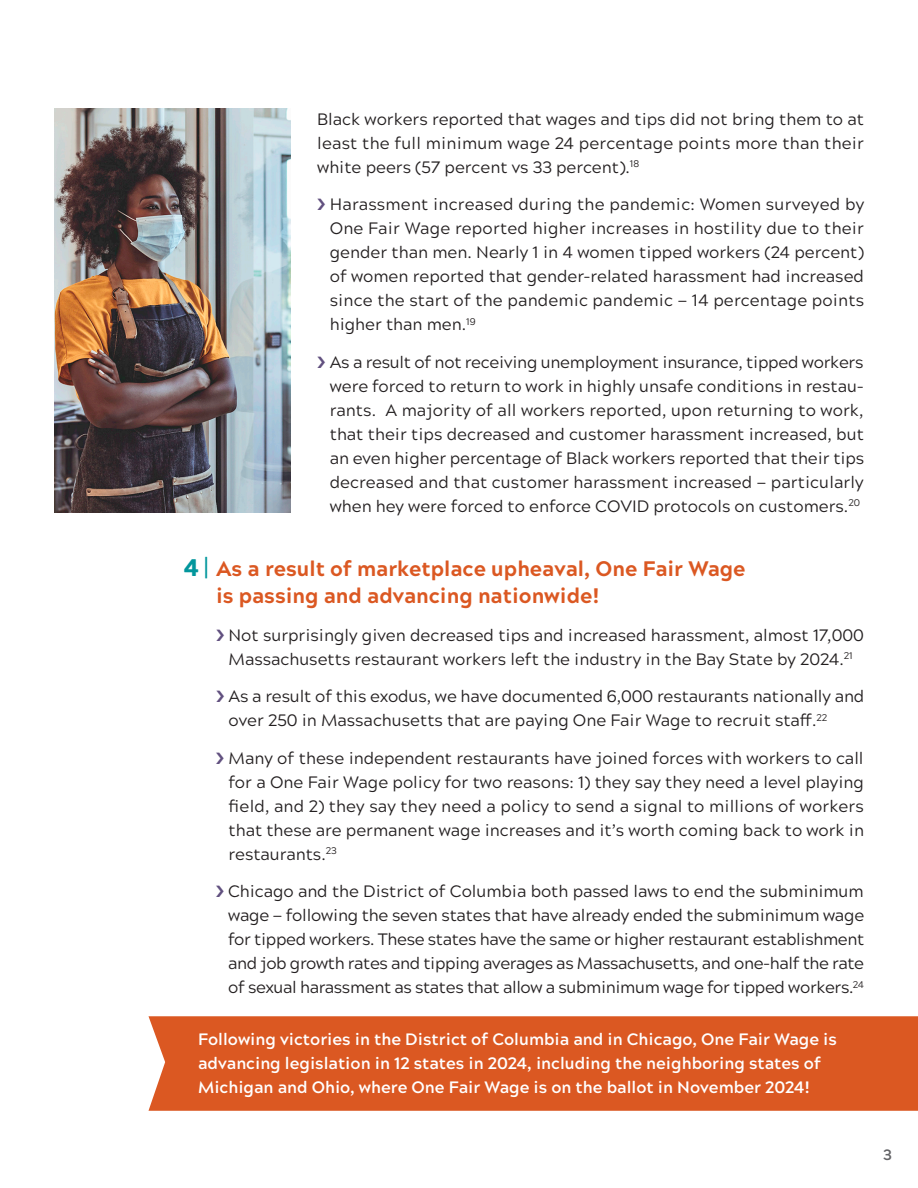
<style>
.page{position:relative;width:918px;height:1188px;background:#fff}
.page>*{position:absolute;margin:0;border:0;box-sizing:border-box;transform-origin:0 0}
.Subhead_2{font:900 24px "Acherus Grotesque";color:#02969c}
.Subhead_2-2{font:800 21px/27px "Acherus Grotesque";color:#db5822}
.First_Paragraph_No_Indent{font:16.5px/24px "Acherus Grotesque";color:#231f20;text-align:justify}
.First_Paragraph_No_Indent-2{font:700 16.5px/24px "Acherus Grotesque";color:#fff}
.t1{font:700 15px "Acherus Grotesque";color:#636366}
.s1{font-weight:500}
</style>
<div class="page">
<img style="left:54px;top:108px;width:236px;height:405px">
<div style="left:148px;top:1016px;width:770px;height:95px;background:#db5822"></div>
<p class="First_Paragraph_No_Indent" style="left:317px;top:106px;width:548px">Black workers reported that wages and tips did not bring them to at least the full minimum wage 24 percentage points more than their white peers (57 percent vs 33 percent).<sup>18</sup></p>
<p class="First_Paragraph_No_Indent" style="left:330px;top:191px;width:536px">Harassment increased during the pandemic: Women surveyed by One Fair Wage reported higher increases in hostility due to their gender than men. Nearly 1 in 4 women tipped workers (24 percent) of women reported that gender-related harassment had increased since the start of the pandemic pandemic — 14 percentage points higher than men.<sup>19</sup></p>
<p class="First_Paragraph_No_Indent" style="left:330px;top:349px;width:536px">As a result of not receiving unemployment insurance, tipped workers were forced to return to work in highly unsafe conditions in restau&shy;rants. A majority of all workers reported, upon returning to work, that their tips decreased and customer harassment increased, but an even higher percentage of Black workers reported that their tips decreased and that customer harassment increased — particularly when hey were forced to enforce COVID protocols on customers.<sup>20</sup></p>
<p class="Subhead_2" style="left:183px;top:547px;width:27px">4<span class="s1">|</span></p>
<p class="Subhead_2-2" style="left:216px;top:554px;width:531px">As a result of marketplace upheaval, One Fair Wage is passing and advancing nationwide!</p>
<p class="First_Paragraph_No_Indent" style="left:229px;top:622px;width:637px">Not surprisingly given decreased tips and increased harassment, almost 17,000<br>Massachusetts restaurant workers left the industry in the Bay State by 2024.<sup>21</sup></p>
<p class="First_Paragraph_No_Indent" style="left:229px;top:683px;width:637px">As a result of this exodus, we have documented 6,000 restaurants nationally and over 250 in Massachusetts that are paying One Fair Wage to recruit staff.<sup>22</sup></p>
<p class="First_Paragraph_No_Indent" style="left:229px;top:745px;width:637px">Many of these independent restaurants have joined forces with workers to call for a One Fair Wage policy for two reasons: 1) they say they need a level playing field, and 2) they say they need a policy to send a signal to millions of workers that these are permanent wage increases and it’s worth coming back to work in restaurants.<sup>23</sup></p>
<p class="First_Paragraph_No_Indent" style="left:228px;top:878px;width:638px">Chicago and the District of Columbia both passed laws to end the subminimum wage — following the seven states that have already ended the subminimum wage for tipped workers. These states have the same or higher restaurant establishment and job growth rates and tipping averages as Massachusetts, and one-half the rate of sexual harassment as states that allow a subminimum wage for tipped workers.<sup>24</sup></p>
<p class="First_Paragraph_No_Indent-2" style="left:198px;top:1026px;width:640px">Following victories in the District of Columbia and in Chicago, One Fair Wage is advancing legislation in 12 states in 2024, including the neighboring states of<br>Michigan and Ohio, where One Fair Wage is on the ballot in November 2024!</p>
<p class="t1" style="left:883px;top:1142px;width:10px">3</p>
</div>
